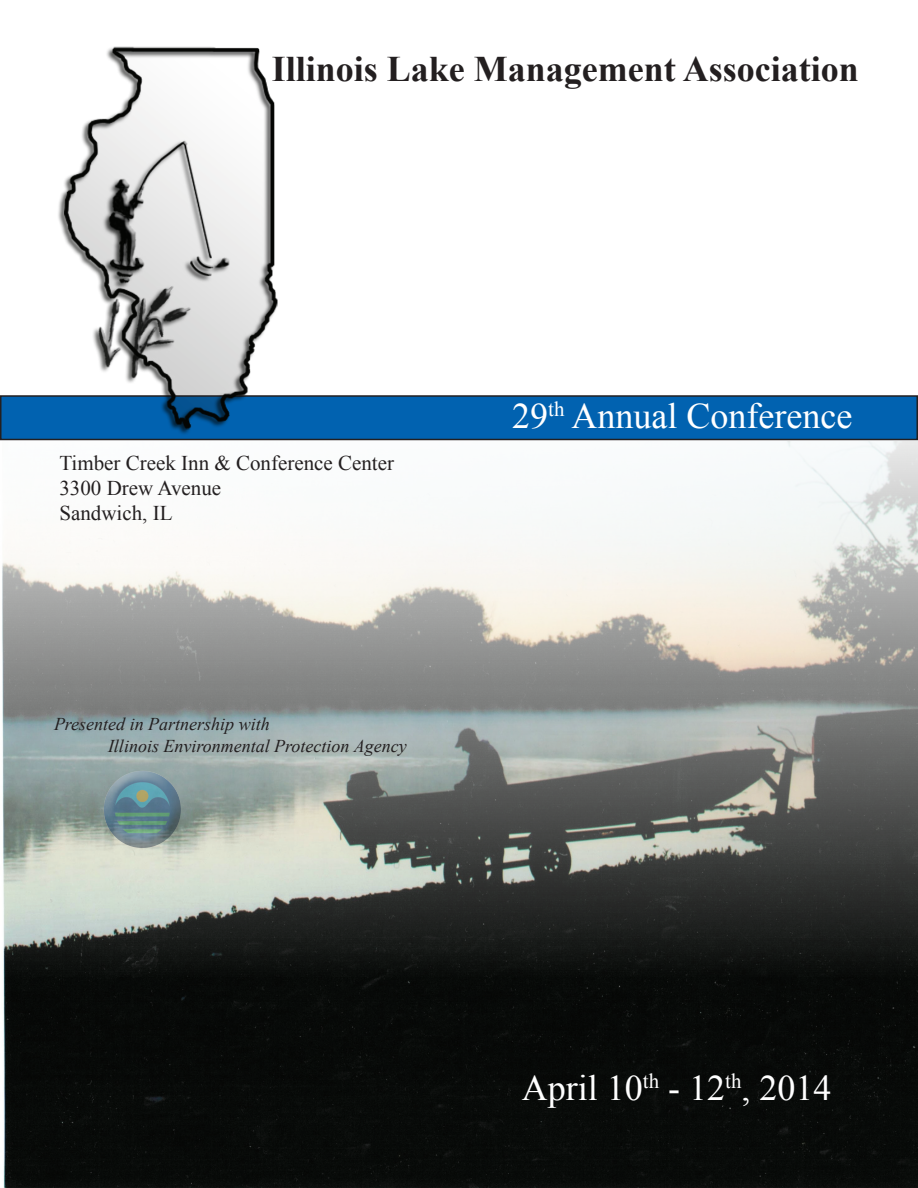
<style>
.page{position:relative;width:918px;height:1188px;background:#fff}
.page>*{position:absolute;margin:0;border:0;box-sizing:border-box;transform-origin:0 0}
.t1{font:36px "Times New Roman";color:#fff}
.t2{font:700 36px "Times New Roman";color:#231f20}
.t3{font:21px/25.2px "Times New Roman";color:#231f20}
.t4{font:italic 18px/21.6px "Times New Roman";color:#231f20}
</style>
<div class="page">
<img style="left:2px;top:441px;width:916px;height:747px">
<div style="left:1px;top:396px;width:916px;height:44px;background:#0162b0"></div>
<div style="left:0;top:395px;width:918px;height:45px;border:2px solid #231f20"></div>
<div style="left:102px;top:770px;width:81px;height:55px;background:#fff;opacity:.75"></div>
<div style="left:102px;top:783px;width:84px;height:74px;background:#231f20;opacity:.75"></div>
<img style="left:54px;top:46px;width:232px;height:392px">
<h1 class="t2" style="left:272px;top:44px;width:589px">Illinois Lake Management Association</h1>
<p class="t3" style="left:59px;top:450px;width:336px">Timber Creek Inn &amp; Conference Center<br>3300 Drew Avenue<br>Sandwich, IL</p>
<p class="t4" style="left:108px;top:713px;width:300px;text-indent:-54px">Presented in Partnership with<br>Illinois Environmental Protection Agency</p>
<h1 class="t1" style="left:512px;top:391px;width:342px">29<sup>th</sup> Annual Conference</h1>
<h1 class="t1" style="left:522px;top:1064px;width:311px">April 10<sup>th</sup> - 12<sup>th</sup>, 2014</h1>
</div>
